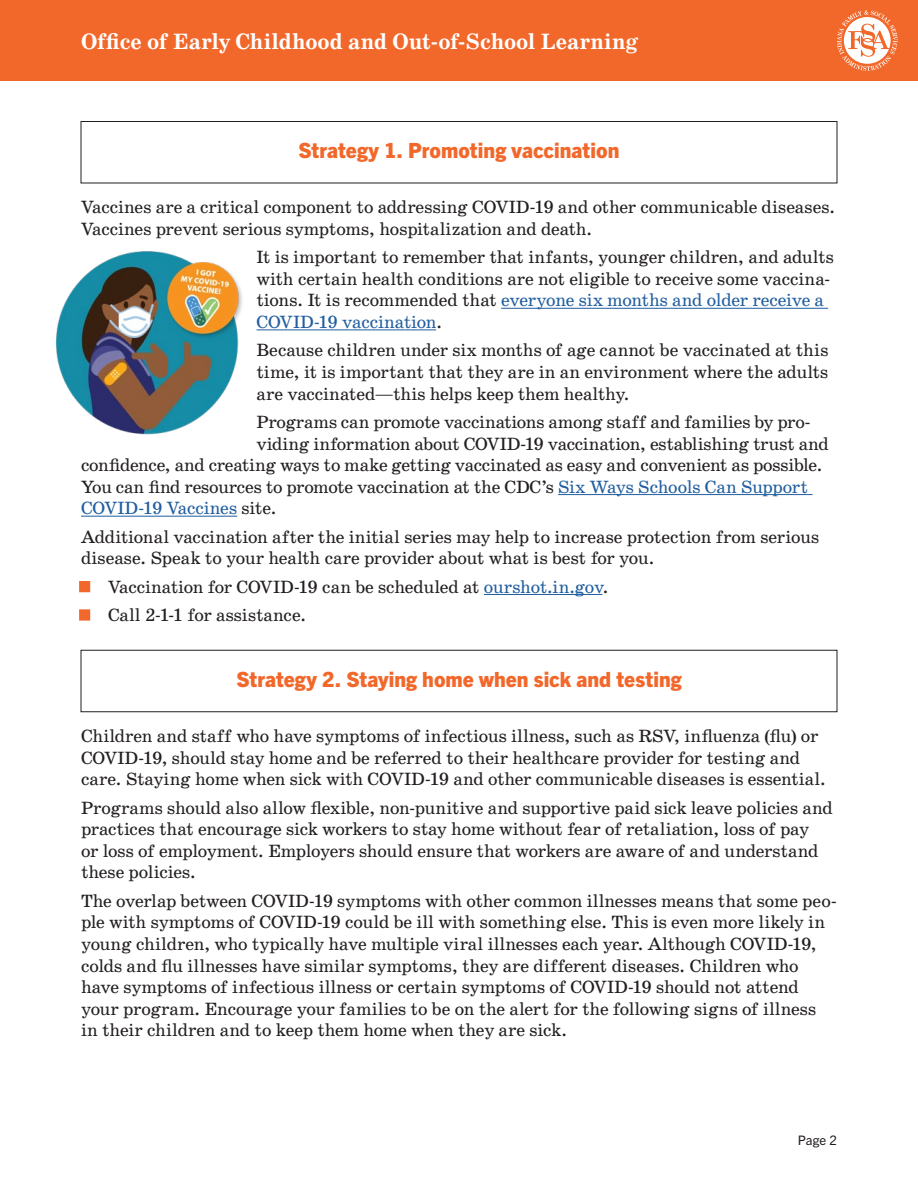
<style>
.page{position:relative;width:918px;height:1188px;background:#fff}
.page>*{position:absolute;margin:0;border:0;box-sizing:border-box;transform-origin:0 0}
.t1{font:700 22.5px "School";letter-spacing:-.005em;color:#fff}
.t2{font:800 21px "Trade Gothic Next LT Pro";letter-spacing:.005em;color:#f2682b}
.t3{font:18px/21.6px "School";letter-spacing:-.015em;color:#231f20}
.t4{font:18px "School";letter-spacing:-.01em;color:#215e9f}
.t5{font:13.2px "Trade Gothic Next LT Pro";color:#231f20}
.s1{color:#215e9f}
.s2{color:#231f20}
.s3{font-family:"Minion Pro";color:#f2682b}
</style>
<div class="page">
<div style="left:0;top:0;width:918px;height:81px;background:#f2682b"></div>
<svg style="left:837px;top:10px;width:61px;height:61px"></svg>
<div style="left:81px;top:121px;width:756px;height:62px;border:1px solid #231f20"></div>
<hr style="left:501px;top:308px;width:327px;height:1px;background:#215e9f">
<hr style="left:256px;top:329px;width:180px;height:1px;background:#215e9f">
<hr style="left:558px;top:494px;width:255px;height:1px;background:#215e9f">
<hr style="left:81px;top:516px;width:156px;height:1px;background:#215e9f">
<hr style="left:484px;top:594px;width:118px;height:1px;background:#215e9f">
<div style="left:81px;top:650px;width:756px;height:62px;border:1px solid #231f20"></div>
<img style="left:55px;top:251px;width:187px;height:184px">
<p class="t1" style="left:81px;top:28px;width:559px">Office of Early Childhood and Out-of-School Learning</p>
<h3 class="t2" style="left:298px;top:136px;width:323px">Strategy 1. Promoting vaccination</h3>
<p class="t3" style="left:81px;top:197px;width:756px">Vaccines are a critical component to addressing COVID-19 and other communicable diseases.<br>Vaccines prevent serious symptoms, hospitalization and death.</p>
<p class="t3" style="left:256px;top:247px;width:579px">It is important to remember that infants, younger children, and adults with certain health conditions are not eligible to receive some vaccina&shy;tions. It is recommended that <span class="s1">everyone six months and older receive a COVID-19 vaccination</span>.</p>
<p class="t3" style="left:256px;top:340px;width:574px;text-align:justify">Because children under six months of age cannot be vaccinated at this time, it is important that they are in an environment where the adults are vaccinated—this helps keep them healthy.</p>
<p class="t3" style="left:256px;top:411px;width:556px">Programs can promote vaccinations among staff and families by pro-</p>
<p class="t3" style="left:256px;top:433px;width:574px">viding information about COVID-19 vaccination, establishing trust and</p>
<p class="t3" style="left:81px;top:454px;width:743px">confidence, and creating ways to make getting vaccinated as easy and convenient as possible.</p>
<p class="t3" style="left:81px;top:476px;width:729px">You can find resources to promote vaccination at the CDC’s <span class="s1">Six Ways Schools Can Support</span></p>
<p class="t4" style="left:81px;top:498px;width:197px">COVID-19 Vaccines <span class="s2">site.</span></p>
<p class="t3" style="left:81px;top:526px;width:740px">Additional vaccination after the initial series may help to increase protection from serious disease. Speak to your health care provider about what is best for you.</p>
<p class="t3" style="left:81px;top:576px;width:529px"><span class="s3">■</span> Vaccination for COVID-19 can be scheduled at <span class="s1">ourshot.in.gov</span>.</p>
<p class="t3" style="left:81px;top:604px;width:227px"><span class="s3">■</span> Call 2-1-1 for assistance.</p>
<h3 class="t2" style="left:236px;top:664px;width:447px">Strategy 2. Staying home when sick and testing</h3>
<p class="t3" style="left:81px;top:725px;width:746px">Children and staff who have symptoms of infectious illness, such as RSV, influenza (flu) or<br>COVID-19, should stay home and be referred to their healthcare provider for testing and care. Staying home when sick with COVID-19 and other communicable diseases is essential.</p>
<p class="t3" style="left:81px;top:797px;width:753px">Programs should also allow flexible, non-punitive and supportive paid sick leave policies and practices that encourage sick workers to stay home without fear of retaliation, loss of pay<br>or loss of employment. Employers should ensure that workers are aware of and understand these policies.</p>
<p class="t3" style="left:81px;top:890px;width:757px">The overlap between COVID-19 symptoms with other common illnesses means that some peo&shy;ple with symptoms of COVID-19 could be ill with something else. This is even more likely in young children, who typically have multiple viral illnesses each year. Although COVID-19, colds and flu illnesses have similar symptoms, they are different diseases. Children who have symptoms of infectious illness or certain symptoms of COVID-19 should not attend your program. Encourage your families to be on the alert for the following signs of illness in their children and to keep them home when they are sick.</p>
<p class="t5" style="left:798px;top:1131px;width:41px">Page 2</p>
</div>
